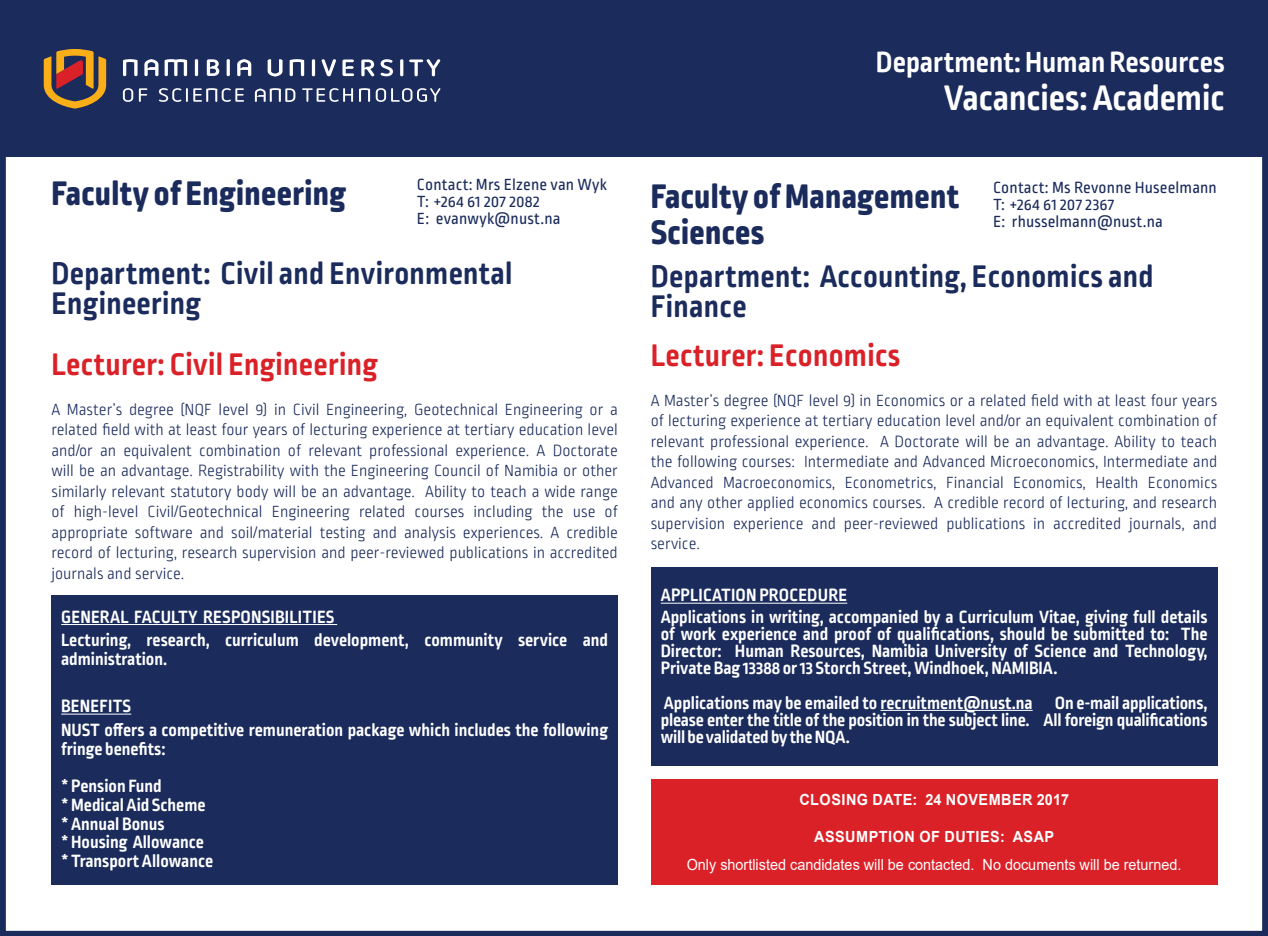
<style>
.page{position:relative;width:1268px;height:936px;background:#fff}
.page>*{position:absolute;margin:0;border:0;box-sizing:border-box;transform-origin:0 0}
.t1{font:700 37.5px "Ropa Soft Pro";color:#fff}
.t2{font:800 36px/36px "Ropa Soft Pro";letter-spacing:.01em;color:#1a2b5c}
.t3{font:700 33px/30px "Ropa Soft Pro";letter-spacing:.01em;color:#1a2b5c}
.t4{font:700 33px "Ropa Soft Pro";letter-spacing:.01em;color:#da2128}
.t5{font:700 30.6px "Ropa Soft Pro";color:#fff}
.t6{font:700 18.9px/17.1px "Ropa Soft Pro";color:#fff}
.t7{font:300 17.1px/20.4px "Ropa Soft Pro";color:#1a2b5c;text-align:justify}
.t8{font:17.1px "Ropa Soft Pro";letter-spacing:.01em;color:#1a2b5c}
.t9{font:15.3px "Arial";color:#fff;scale:.94 1}
.t10{font:700 15.3px "Arial";letter-spacing:.035em;color:#fff;scale:.94 1}
</style>
<div class="page">
<div style="left:0;top:0;width:1267px;height:156px;background:#1a2b5c"></div>
<svg style="left:123px;top:59px;width:317px;height:43px"></svg>
<svg style="left:44px;top:49px;width:62px;height:60px"></svg>
<div style="left:0;top:0;width:1267px;height:935px;border:6px solid #1a2b5c"></div>
<div style="left:651px;top:779px;width:565px;height:105px;background:#da2128"></div>
<div style="left:51px;top:595px;width:566px;height:289px;background:#1a2b5c"></div>
<hr style="left:61px;top:624px;width:276px;height:1px;background:#fff">
<hr style="left:61px;top:713px;width:70px;height:1px;background:#fff">
<div style="left:651px;top:567px;width:565px;height:199px;background:#1a2b5c"></div>
<hr style="left:660px;top:602px;width:187px;height:1px;background:#fff">
<hr style="left:880px;top:709px;width:152px;height:1px;background:#fff">
<p class="t2" style="left:51px;top:177px;width:296px">Faculty of Engineering</p>
<p class="t8" style="left:417px;top:175px;width:191px">Contact: Mrs Elzene van Wyk</p>
<p class="t8" style="left:417px;top:192px;width:124px">T: +264 61 207 2082</p>
<p class="t8" style="left:417px;top:209px;width:145px">E: evanwyk@nust.na</p>
<p class="t3" style="left:51px;top:260px;width:462px">Department: Civil and Environmental<br>Engineering</p>
<p class="t4" style="left:51px;top:345px;width:328px">Lecturer: Civil Engineering</p>
<p class="t7" style="left:51px;top:400px;width:568px">A Master’s degree (NQF level 9) in Civil Engineering, Geotechnical Engineering or a related field with at least four years of lecturing experience at tertiary education level and/or an equivalent combination of relevant professional experience. A Doctorate will be an advantage. Registrability with the Engineering Council of Namibia or other similarly relevant statutory body will be an advantage. Ability to teach a wide range of high-level Civil/Geotechnical Engineering related courses including the use of appropriate software and soil/material testing and analysis experiences. A credible record of lecturing, research supervision and peer-reviewed publications in accredited journals and service.</p>
<p class="t6" style="left:61px;top:609px;width:275px">GENERAL FACULTY RESPONSIBILITIES</p>
<p class="t6" style="left:61px;top:631px;width:548px;line-height:18.9px">Lecturing, research, curriculum development, community service and administration.</p>
<p class="t6" style="left:61px;top:698px;width:71px">BENEFITS</p>
<p class="t6" style="left:61px;top:721px;width:548px;line-height:18.9px">NUST offers a competitive remuneration package which includes the following fringe benefits:</p>
<p class="t6" style="left:61px;top:778px;width:102px">* Pension Fund</p>
<p class="t6" style="left:61px;top:797px;width:146px">* Medical Aid Scheme</p>
<p class="t6" style="left:61px;top:815px;width:105px">* Annual Bonus</p>
<p class="t6" style="left:61px;top:834px;width:144px">* Housing Allowance</p>
<p class="t6" style="left:61px;top:853px;width:154px">* Transport Allowance</p>
<p class="t5" style="left:875px;top:45px;width:350px">Department: Human Resources</p>
<p class="t1" style="left:943px;top:76px;width:282px">Vacancies: Academic</p>
<p class="t2" style="left:650px;top:180px;width:310px">Faculty of Management<br>Sciences</p>
<p class="t8" style="left:992px;top:178px;width:225px">Contact: Ms Revonne Huseelmann</p>
<p class="t8" style="left:992px;top:195px;width:123px">T: +264 61 207 2367</p>
<p class="t8" style="left:992px;top:212px;width:171px">E: rhusselmann@nust.na</p>
<p class="t3" style="left:650px;top:263px;width:504px">Department: Accounting, Economics and<br>Finance</p>
<p class="t4" style="left:650px;top:336px;width:251px">Lecturer: Economics</p>
<p class="t7" style="left:650px;top:391px;width:568px">A Master’s degree (NQF level 9) in Economics or a related field with at least four years of lecturing experience at tertiary education level and/or an equivalent combination of relevant professional experience. A Doctorate will be an advantage. Ability to teach the following courses: Intermediate and Advanced Microeconomics, Intermediate and Advanced Macroeconomics, Econometrics, Financial Economics, Health Economics and any other applied economics courses. A credible record of lecturing, and research supervision experience and peer-reviewed publications in accredited journals, and service.</p>
<p class="t6" style="left:660px;top:587px;width:188px">APPLICATION PROCEDURE</p>
<p class="t6" style="left:660px;top:609px;width:548px;text-align:justify">Applications in writing, accompanied by a Curriculum Vitae, giving full details of work experience and proof of qualifications, should be submitted to: The Director: Human Resources, Namibia University of Science and Technology, Private Bag 13388 or 13 Storch Street, Windhoek, NAMIBIA.</p>
<p class="t6" style="left:660px;top:694px;width:548px;text-align:justify">Applications may be emailed to recruitment@nust.na On e-mail applications, please enter the title of the position in the subject line. All foreign qualifications will be validated by the NQA.</p>
<p class="t10" style="left:799px;top:789px;width:288px">CLOSING DATE: 24 NOVEMBER 2017</p>
<p class="t10" style="left:814px;top:825px;width:257px">ASSUMPTION OF DUTIES: ASAP</p>
<p class="t9" style="left:686px;top:854px;width:528px">Only shortlisted candidates will be contacted. No documents will be returned.</p>
</div>
